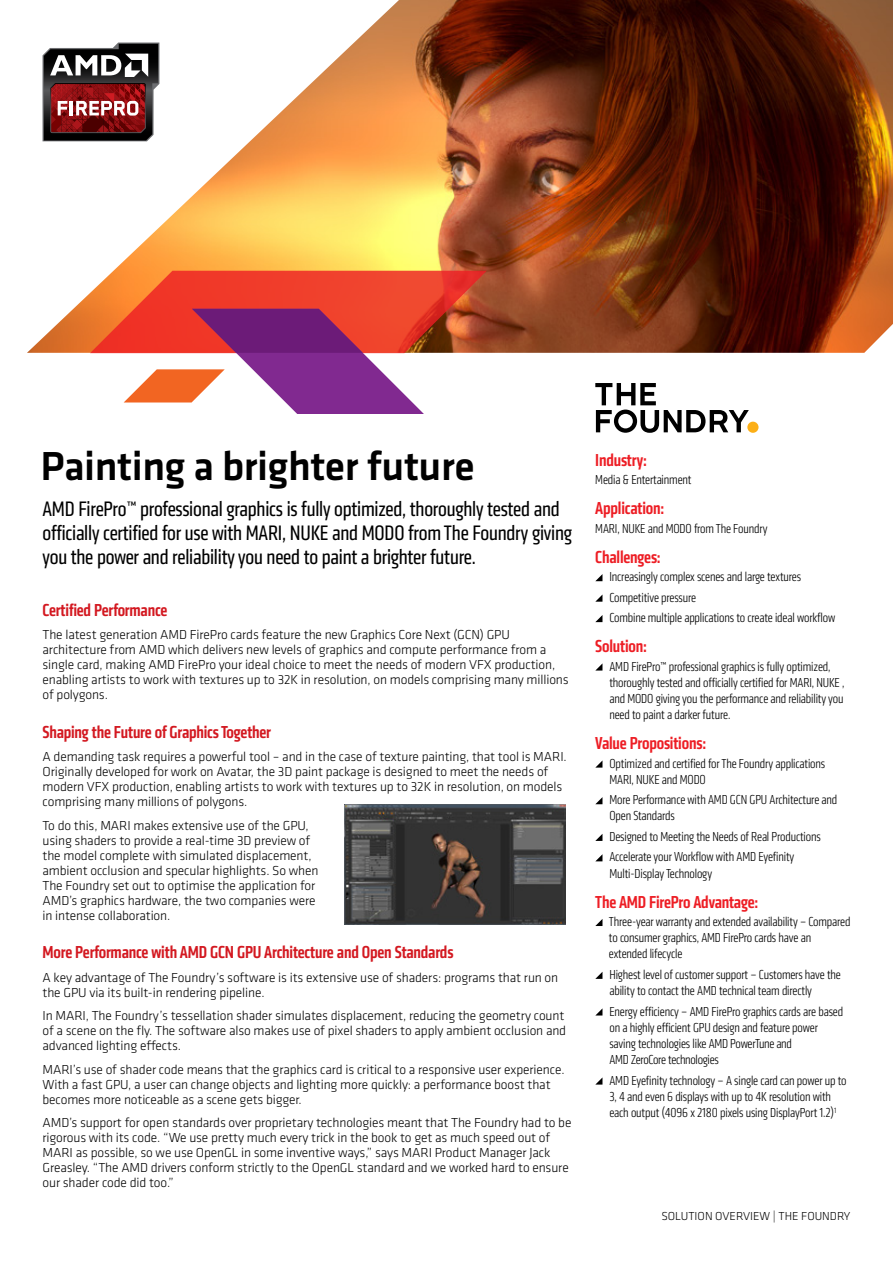
<style>
.page{position:relative;width:893px;height:1263px;background:#fff}
.page>*{position:absolute;margin:0;border:0;box-sizing:border-box;transform-origin:0 0}
.t1{font:500 42px "Klavika";letter-spacing:-.01em;color:#000}
.t2{font:condensed 21.75px/24px "Klavika";letter-spacing:-.01em;color:#000}
.t3{font:500 condensed 18px "Klavika";letter-spacing:-.01em;color:#d31820}
.t4{font:500 condensed 18px "Klavika";letter-spacing:-.01em;color:#ed1d24}
.t5{font:300 13.5px/15px "Klavika";letter-spacing:-.01em;color:#000}
.t6{font:300 condensed 13.5px/16.2px "Klavika";letter-spacing:-.01em;color:#000}
.t7{font:300 12px "Klavika";color:#000}
</style>
<div class="page">
<img style="left:27px;top:0;width:866px;height:353px">
<svg style="left:43px;top:43px;width:116px;height:98px"></svg>
<svg style="left:595px;top:574px;width:7px;height:7px"></svg>
<svg style="left:595px;top:595px;width:7px;height:7px"></svg>
<svg style="left:595px;top:615px;width:7px;height:7px"></svg>
<svg style="left:596px;top:664px;width:6px;height:6px"></svg>
<svg style="left:595px;top:761px;width:7px;height:7px"></svg>
<svg style="left:595px;top:797px;width:7px;height:7px"></svg>
<svg style="left:595px;top:834px;width:7px;height:7px"></svg>
<svg style="left:596px;top:855px;width:6px;height:6px"></svg>
<svg style="left:595px;top:919px;width:7px;height:7px"></svg>
<svg style="left:595px;top:972px;width:7px;height:7px"></svg>
<svg style="left:596px;top:1009px;width:6px;height:6px"></svg>
<svg style="left:596px;top:1078px;width:6px;height:6px"></svg>
<svg style="left:90px;top:271px;width:397px;height:143px"></svg>
<img style="left:344px;top:805px;width:222px;height:120px">
<div style="left:747px;top:422px;width:11px;height:11px;background:#fcaf17;border-radius:50%"></div>
<svg style="left:595px;top:383px;width:154px;height:50px"></svg>
<h1 class="t1" style="left:40px;top:438px;width:436px">Painting a brighter future</h1>
<h2 class="t2" style="left:43px;top:497px;width:531px">AMD FirePro™ professional graphics is fully optimized, thoroughly tested and officially certified for use with MARI, NUKE and MODO from The Foundry giving you the power and reliability you need to paint a brighter future.</h2>
<h3 class="t3" style="left:43px;top:598px;width:126px">Certified Performance</h3>
<p class="t5" style="left:43px;top:627px;width:528px">The latest generation AMD FirePro cards feature the new Graphics Core Next (GCN) GPU architecture from AMD which delivers new levels of graphics and compute performance from a single card, making AMD FirePro your ideal choice to meet the needs of modern VFX production, enabling artists to work with textures up to 32K in resolution, on models comprising many millions of polygons.</p>
<h3 class="t3" style="left:43px;top:720px;width:230px">Shaping the Future of Graphics Together</h3>
<p class="t5" style="left:43px;top:749px;width:526px">A demanding task requires a powerful tool – and in the case of texture painting, that tool is MARI.<br>Originally developed for work on Avatar, the 3D paint package is designed to meet the needs of modern VFX production, enabling artists to work with textures up to 32K in resolution, on models comprising many millions of polygons.</p>
<p class="t5" style="left:43px;top:817px;width:277px">To do this, MARI makes extensive use of the GPU, using shaders to provide a real-time 3D preview of the model complete with simulated displacement, ambient occlusion and specular highlights. So when The Foundry set out to optimise the application for AMD’s graphics hardware, the two companies were in intense collaboration.</p>
<h3 class="t3" style="left:43px;top:941px;width:412px">More Performance with AMD GCN GPU Architecture and Open Standards</h3>
<p class="t5" style="left:43px;top:970px;width:517px">A key advantage of The Foundry’s software is its extensive use of shaders: programs that run on the GPU via its built-in rendering pipeline.</p>
<p class="t5" style="left:43px;top:1008px;width:525px">In MARI, The Foundry’s tessellation shader simulates displacement, reducing the geometry count of a scene on the fly. The software also makes use of pixel shaders to apply ambient occlusion and advanced lighting effects.</p>
<p class="t5" style="left:43px;top:1062px;width:524px">MARI’s use of shader code means that the graphics card is critical to a responsive user experience.<br>With a fast GPU, a user can change objects and lighting more quickly: a performance boost that becomes more noticeable as a scene gets bigger.</p>
<p class="t5" style="left:43px;top:1115px;width:530px">AMD’s support for open standards over proprietary technologies meant that The Foundry had to be rigorous with its code. “We use pretty much every trick in the book to get as much speed out of MARI as possible, so we use OpenGL in some inventive ways,” says MARI Product Manager Jack Greasley. “The AMD drivers conform strictly to the OpenGL standard and we worked hard to ensure our shader code did too.”</p>
<h3 class="t4" style="left:595px;top:449px;width:53px">Industry:</h3>
<p class="t6" style="left:595px;top:472px;width:98px">Media &amp; Entertainment</p>
<h3 class="t4" style="left:595px;top:497px;width:70px">Application:</h3>
<p class="t6" style="left:595px;top:520px;width:174px">MARI, NUKE and MODO from The Foundry</p>
<h3 class="t4" style="left:595px;top:546px;width:67px">Challenges:</h3>
<p class="t6" style="left:609px;top:567px;width:227px;line-height:20.4px">Increasingly complex scenes and large textures<br>Competitive pressure<br>Combine multiple applications to create ideal workflow</p>
<h3 class="t4" style="left:595px;top:635px;width:53px">Solution:</h3>
<p class="t6" style="left:609px;top:658px;width:237px">AMD FirePro™ professional graphics is fully optimized, thoroughly tested and officially certified for MARI, NUKE , and MODO giving you the performance and reliability you need to paint a darker future.</p>
<h3 class="t4" style="left:595px;top:732px;width:112px">Value Propositions:</h3>
<p class="t6" style="left:609px;top:755px;width:217px">Optimized and certified for The Foundry applications<br>MARI, NUKE and MODO</p>
<p class="t6" style="left:609px;top:792px;width:229px">More Performance with AMD GCN GPU Architecture and<br>Open Standards</p>
<p class="t6" style="left:609px;top:826px;width:213px;line-height:20.4px">Designed to Meeting the Needs of Real Productions<br>Accelerate your Workflow with AMD Eyefinity</p>
<p class="t6" style="left:609px;top:865px;width:104px">Multi-Display Technology</p>
<h3 class="t4" style="left:595px;top:890px;width:164px">The AMD FirePro Advantage:</h3>
<p class="t6" style="left:609px;top:914px;width:243px">Three-year warranty and extended availability – Compared to consumer graphics, AMD FirePro cards have an extended lifecycle</p>
<p class="t6" style="left:609px;top:966px;width:233px">Highest level of customer support – Customers have the ability to contact the AMD technical team directly</p>
<p class="t6" style="left:609px;top:1003px;width:235px">Energy efficiency – AMD FirePro graphics cards are based on a highly efficient GPU design and feature power saving technologies like AMD PowerTune and<br>AMD ZeroCore technologies</p>
<p class="t6" style="left:609px;top:1072px;width:239px">AMD Eyefinity technology – A single card can power up to<br>3, 4 and even 6 displays with up to 4K resolution with each output (4096 x 2180 pixels using DisplayPort 1.2)<sup>1</sup></p>
<p class="t7" style="left:661px;top:1209px;width:191px">SOLUTION OVERVIEW | THE FOUNDRY</p>
</div>
